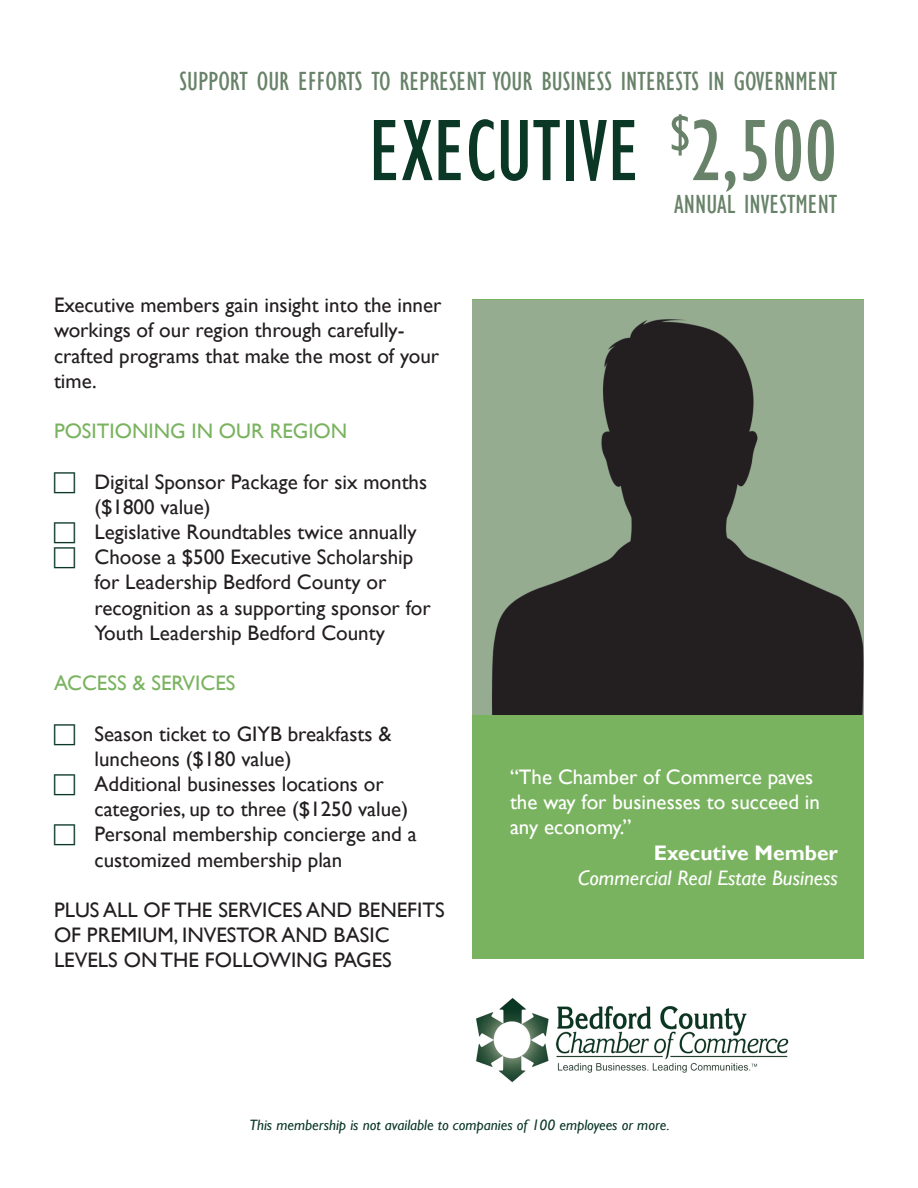
<style>
.page{position:relative;width:918px;height:1188px;background:#fff}
.page>*{position:absolute;margin:0;border:0;box-sizing:border-box;transform-origin:0 0}
.t1{font:condensed 90px "Gill Sans";color:#0b3726}
.t2{font:condensed 27px "Gill Sans";color:#688269}
.Bullets{font:21px/25.2px "Gill Sans";color:#231f20}
.t3{font:21px/25.2px "Gill Sans";color:#fff}
.t4{font:21px "Gill Sans";color:#7ab360}
.t5{font:italic 21px "Gill Sans";color:#fff}
.t6{font:700 21px "Gill Sans";color:#fff}
.t7{font:italic 15px "Gill Sans";color:#0b3726}
.s1{color:#688269}
</style>
<div class="page">
<div style="left:472px;top:299px;width:392px;height:659px;background:#7ab360"></div>
<img style="left:472px;top:301px;width:392px;height:414px">
<img style="left:475px;top:997px;width:314px;height:86px">
<p class="t2" style="left:180px;top:65px;width:659px">SUPPORT OUR EFFORTS TO REPRESENT YOUR BUSINESS INTERESTS IN GOVERNMENT</p>
<p class="t1" style="left:369px;top:98px;width:470px">EXECUTIVE <sup>$</sup><span class="s1">2,500</span></p>
<p class="t2" style="left:674px;top:188px;width:165px">ANNUAL INVESTMENT</p>
<p class="Bullets" style="left:54px;top:293px;width:389px">Executive members gain insight into the inner workings of our region through carefully&shy;crafted programs that make the most of your time.</p>
<p class="t4" style="left:54px;top:419px;width:295px">POSITIONING IN OUR REGION</p>
<p class="Bullets" style="left:94px;top:469px;width:334px">Digital Sponsor Package for six months ($1800 value)</p>
<p class="Bullets" style="left:94px;top:520px;width:324px">Legislative Roundtables twice annually</p>
<p class="Bullets" style="left:94px;top:545px;width:338px">Choose a $500 Executive Scholarship for Leadership Bedford County or recognition as a supporting sponsor for Youth Leadership Bedford County</p>
<p class="t4" style="left:54px;top:671px;width:183px">ACCESS &amp; SERVICES</p>
<p class="Bullets" style="left:94px;top:721px;width:299px">Season ticket to GIYB breakfasts &amp; luncheons ($180 value)</p>
<p class="Bullets" style="left:94px;top:772px;width:315px">Additional businesses locations or categories, up to three ($1250 value)</p>
<p class="Bullets" style="left:94px;top:822px;width:324px">Personal membership concierge and a customized membership plan</p>
<p class="Bullets" style="left:54px;top:898px;width:392px">PLUS ALL OF THE SERVICES AND BENEFITS<br>OF PREMIUM, INVESTOR AND BASIC<br>LEVELS ON THE FOLLOWING PAGES</p>
<p class="t3" style="left:510px;top:765px;width:311px">“The Chamber of Commerce paves the way for businesses to succeed in any economy.”</p>
<p class="t6" style="left:654px;top:840px;width:186px">Executive Member</p>
<p class="t5" style="left:578px;top:865px;width:262px">Commercial Real Estate Business</p>
<p class="t7" style="left:249px;top:1116px;width:422px">This membership is not available to companies of 100 employees or more.</p>
</div>
